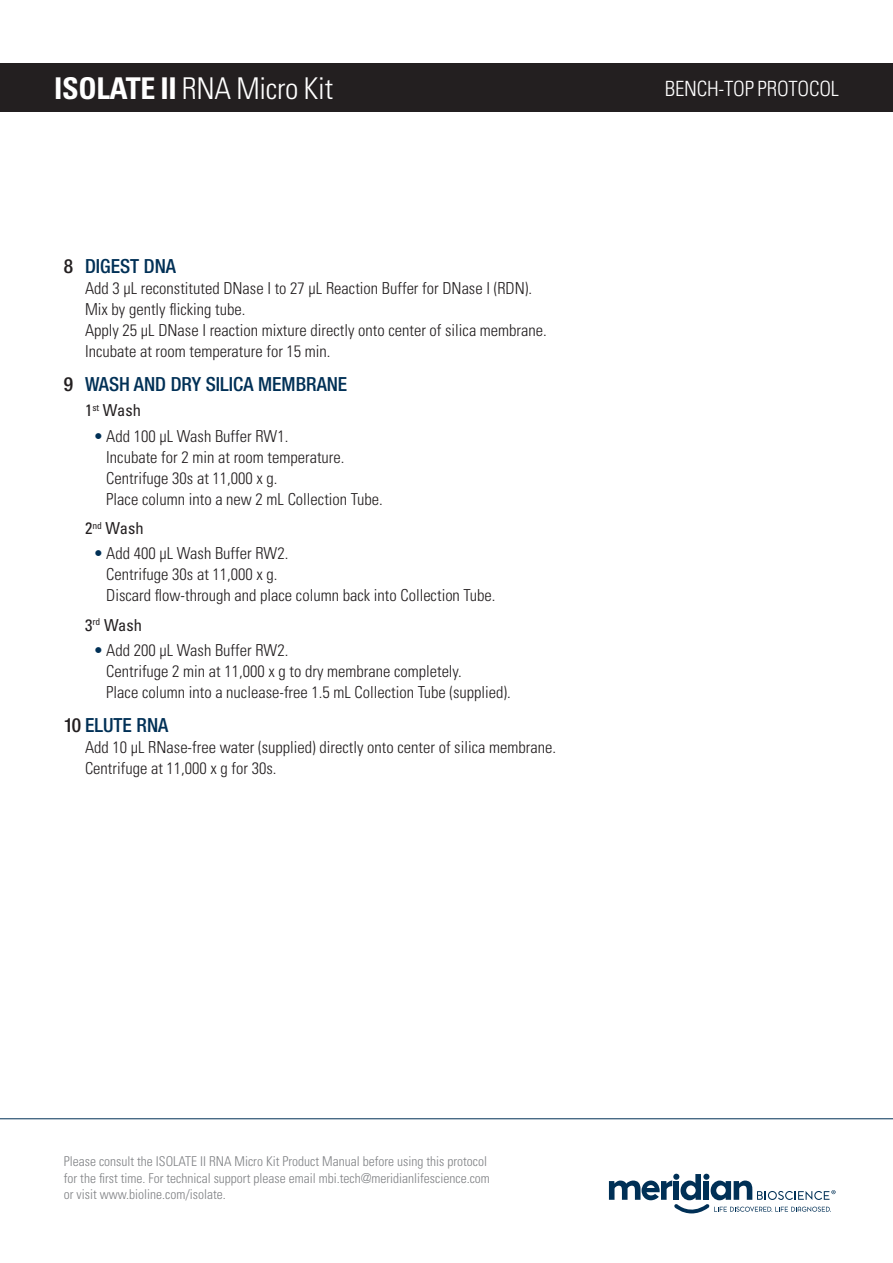
<style>
.page{position:relative;width:893px;height:1263px;background:#fff}
.page>*{position:absolute;margin:0;border:0;box-sizing:border-box;transform-origin:0 0}
.t1{font:300 condensed 30px "Univers";letter-spacing:-.01em;color:#fff}
.t2{font:300 condensed 21px "Univers";letter-spacing:-.01em;color:#fff}
.BIOLINE_sub_heading{font:500 condensed 19.5px "Helvetica Neue";color:#003056}
.body{font:300 condensed 16.5px/21px "Univers";color:#231f20}
.body-2{font:condensed 16.5px "Univers";color:#231f20}
.t3{font:300 condensed 13.5px/16.5px "Univers";color:#808285}
.s1{font-weight:700}
.s2{color:#231f20}
.s3{color:#003056}
</style>
<div class="page">
<div style="left:0;top:63px;width:893px;height:48px;background:#231f20"></div>
<svg style="left:609px;top:1174px;width:227px;height:40px"></svg>
<hr style="left:0;top:1118px;width:893px;height:1px;background:#003056">
<h1 class="t1" style="left:54px;top:71px;width:280px"><span class="s1">ISOLATE II</span> RNA Micro Kit</h1>
<p class="BIOLINE_sub_heading" style="left:64px;top:255px;width:114px"><span class="s2">8</span> DIGEST DNA</p>
<p class="body" style="left:85px;top:278px;width:463px">Add 3 μL reconstituted DNase I to 27 μL Reaction Buffer for DNase I (RDN).<br>Mix by gently flicking tube.<br>Apply 25 μL DNase I reaction mixture directly onto center of silica membrane.<br>Incubate at room temperature for 15 min.</p>
<p class="BIOLINE_sub_heading" style="left:64px;top:373px;width:285px"><span class="s2">9</span> WASH AND DRY SILICA MEMBRANE</p>
<p class="body-2" style="left:85px;top:400px;width:57px">1<sup>st</sup> Wash</p>
<p class="body" style="left:106px;top:425px;width:278px;text-indent:-13px"><span class="s3">•</span> Add 100 μL Wash Buffer RW1.<br>Incubate for 2 min at room temperature.<br>Centrifuge 30s at 11,000 x g.<br>Place column into a new 2 mL Collection Tube.</p>
<p class="body-2" style="left:85px;top:518px;width:60px">2<sup>nd</sup> Wash</p>
<p class="body" style="left:106px;top:543px;width:391px;text-indent:-13px"><span class="s3">•</span> Add 400 μL Wash Buffer RW2.<br>Centrifuge 30s at 11,000 x g.<br>Discard flow-through and place column back into Collection Tube.</p>
<p class="body-2" style="left:85px;top:614px;width:59px">3<sup>rd</sup> Wash</p>
<p class="body" style="left:106px;top:640px;width:406px;text-indent:-13px"><span class="s3">•</span> Add 200 μL Wash Buffer RW2.<br>Centrifuge 2 min at 11,000 x g to dry membrane completely.<br>Place column into a nuclease-free 1.5 mL Collection Tube (supplied).</p>
<p class="BIOLINE_sub_heading" style="left:64px;top:713px;width:106px"><span class="s2">10</span> ELUTE RNA</p>
<p class="body" style="left:85px;top:737px;width:472px">Add 10 μL RNase-free water (supplied) directly onto center of silica membrane.<br>Centrifuge at 11,000 x g for 30s.</p>
<p class="t2" style="left:665px;top:75px;width:176px">BENCH-TOP PROTOCOL</p>
<p class="t3" style="left:64px;top:1153px;width:428px">Please consult the ISOLATE II RNA Micro Kit Product Manual before using this protocol for the first time. For technical support please email mbi.tech@meridianlifescience.com or visit www.bioline.com/isolate.</p>
</div>
